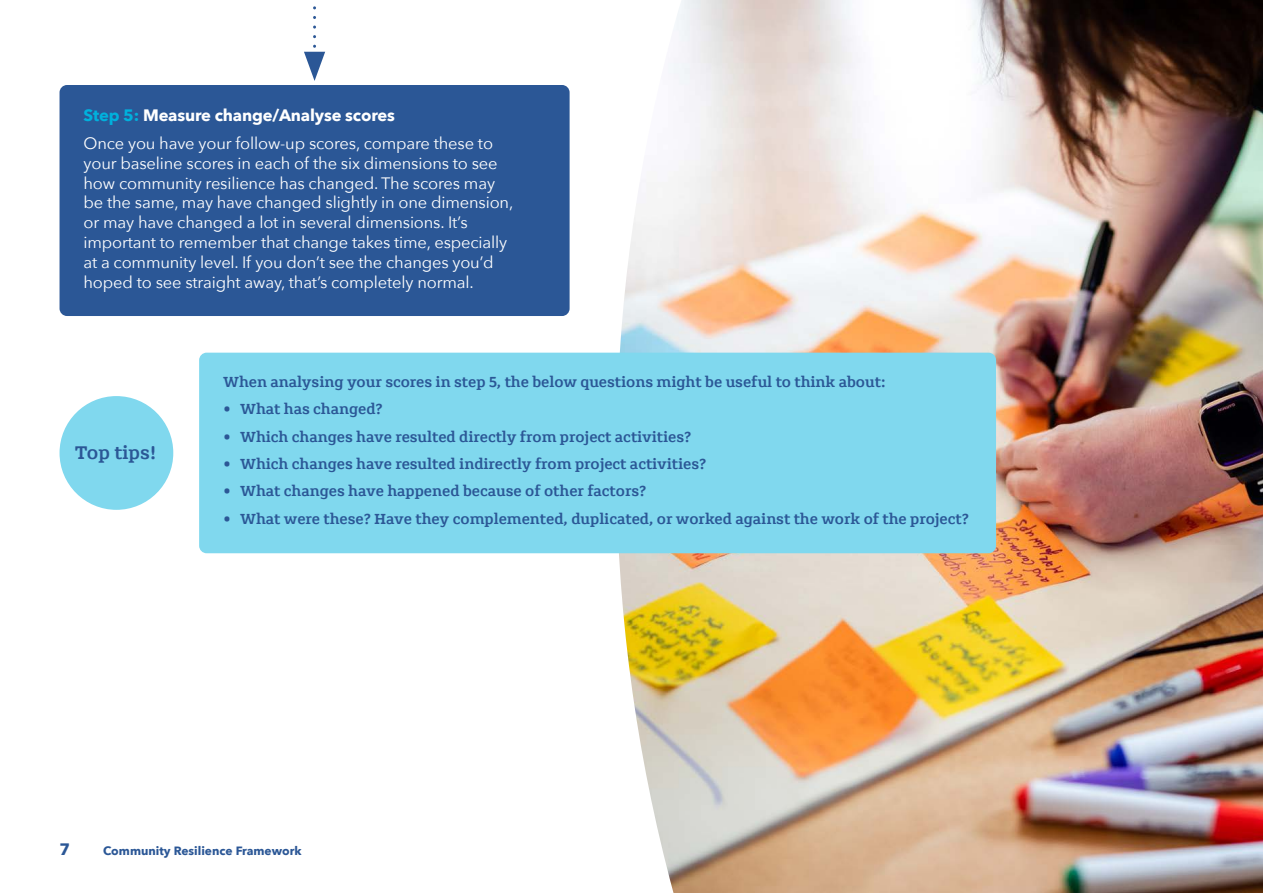
<style>
.page{position:relative;width:1263px;height:893px;background:#fff}
.page>*{position:absolute;margin:0;border:0;box-sizing:border-box;transform-origin:0 0}
.t1{font:19.8px "Grueber";color:#2b5796}
.t2{font:16.5px/19.8px "Avenir Next";letter-spacing:-.01em;color:#fff}
.t3{font:700 16.5px "Avenir Next";color:#2b5796}
.t4{font:15.75px "Grueber";color:#2b5796}
.t5{font:700 12px "Avenir Next";color:#2b5796}
.s1{font-weight:700;color:#00b1dd}
.s2{font-weight:700}
</style>
<div class="page">
<img style="left:616px;top:0;width:647px;height:893px">
<div style="left:199px;top:353px;width:797px;height:200px;background:#80d8ee;border-radius:8px"></div>
<svg style="left:304px;top:6px;width:21px;height:75px"></svg>
<div style="left:60px;top:396px;width:113px;height:114px;background:#80d8ee;border-radius:50%"></div>
<div style="left:60px;top:85px;width:510px;height:231px;background:#2b5796;border-radius:8px"></div>
<p class="t2" style="left:84px;top:100px;width:411px;line-height:28.3px"><span class="s1">Step 5:</span> <span class="s2">Measure change/Analyse scores<br></span>Once you have your follow-up scores, compare these to</p>
<p class="t2" style="left:84px;top:152px;width:431px">your baseline scores in each of the six dimensions to see how community resilience has changed. The scores may be the same, may have changed slightly in one dimension, or may have changed a lot in several dimensions. It’s important to remember that change takes time, especially at a community level. If you don’t see the changes you’d hoped to see straight away, that’s completely normal.</p>
<p class="t1" style="left:75px;top:441px;width:83px">Top tips!</p>
<p class="t4" style="left:223px;top:372px;width:664px">When analysing your scores in step 5, the below questions might be useful to think about:</p>
<p class="t4" style="left:223px;top:399px;width:161px">• What has changed?</p>
<p class="t4" style="left:223px;top:427px;width:469px">• Which changes have resulted directly from project activities?</p>
<p class="t4" style="left:223px;top:454px;width:484px">• Which changes have resulted indirectly from project activities?</p>
<p class="t4" style="left:223px;top:482px;width:424px">• What changes have happened because of other factors?</p>
<p class="t4" style="left:223px;top:509px;width:747px">• What were these? Have they complemented, duplicated, or worked against the work of the project?</p>
<p class="t3" style="left:60px;top:835px;width:12px">7</p>
<p class="t5" style="left:103px;top:840px;width:200px">Community Resilience Framework</p>
</div>
